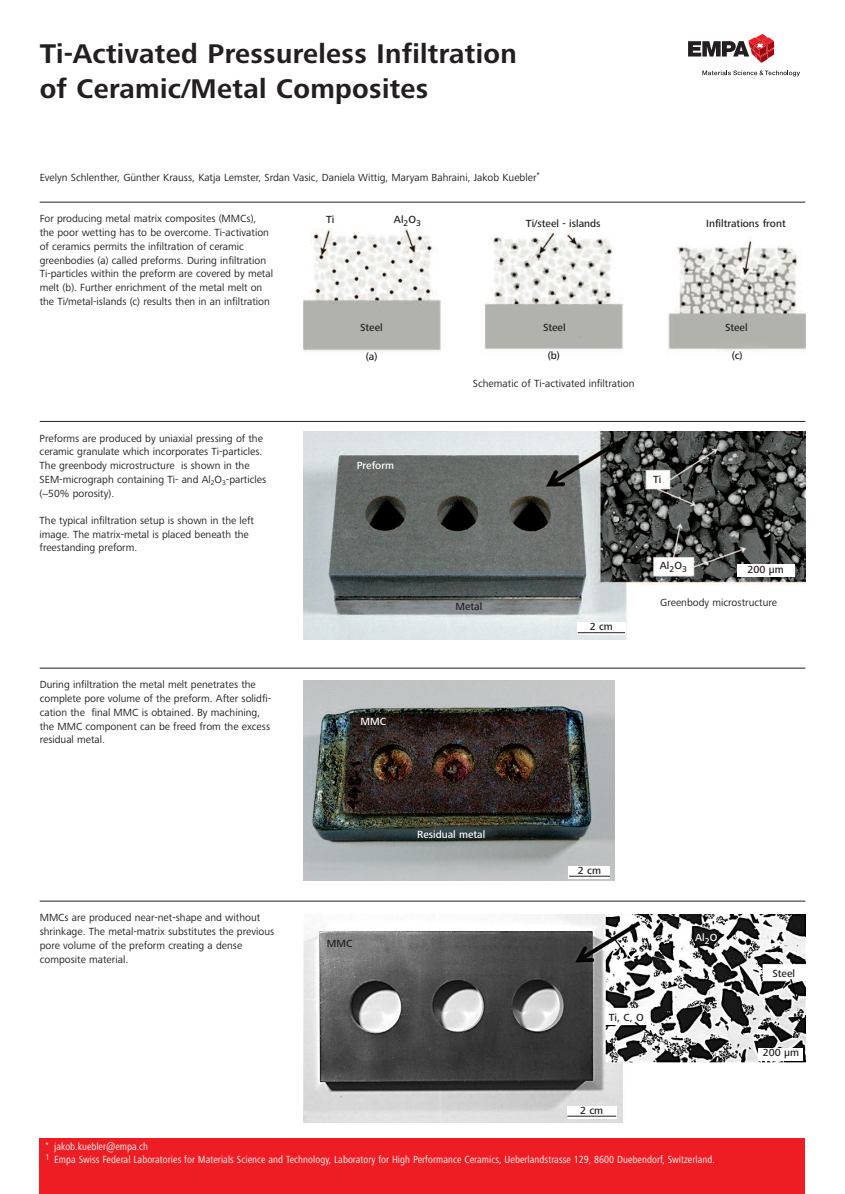
<style>
.page{position:relative;width:845px;height:1194px;background:#fff}
.page>*{position:absolute;margin:0;border:0;box-sizing:border-box;transform-origin:0 0}
.t1{font:700 28px/35px "Frutiger Next Pro";letter-spacing:.01em;color:#231f20}
.t2{font:10.7px/13.7px "Frutiger Next Pro";color:#231f20}
.t3{font:condensed 10.7px/12.7px "Frutiger Next Pro";letter-spacing:.005em;color:#fff}
.t4{font:500 10.7px "Frutiger Next Pro";color:#231f20}
.t5{font:500 10.7px "Frutiger Next Pro";color:#fff}
</style>
<div class="page">
<img style="left:303px;top:914px;width:502px;height:208px">
<div style="left:40px;top:1138px;width:764px;height:56px;background:#ee1d23"></div>
<svg style="left:688px;top:34px;width:86px;height:29px"></svg>
<svg style="left:702px;top:70px;width:98px;height:6px"></svg>
<hr style="left:40px;top:421px;width:765px;height:1px;background:#231f20">
<hr style="left:40px;top:668px;width:765px;height:1px;background:#231f20">
<hr style="left:40px;top:901px;width:765px;height:1px;background:#231f20">
<img style="left:303px;top:228px;width:502px;height:123px">
<hr style="left:40px;top:202px;width:765px;height:1px;background:#231f20">
<div style="left:567px;top:1105px;width:49px;height:13px;background:#fff"></div>
<div style="left:759px;top:1047px;width:44px;height:13px;background:#fff"></div>
<hr style="left:567px;top:1115px;width:49px;height:1px;background:#231f20">
<img style="left:303px;top:681px;width:311px;height:199px">
<div style="left:568px;top:866px;width:42px;height:12px;background:#fff"></div>
<hr style="left:569px;top:875px;width:41px;height:1px;background:#231f20">
<img style="left:303px;top:431px;width:502px;height:208px">
<div style="left:577px;top:622px;width:48px;height:13px;background:#fff"></div>
<div style="left:737px;top:564px;width:57px;height:13px;background:#fff"></div>
<hr style="left:577px;top:632px;width:48px;height:1px;background:#231f20">
<h1 class="t1" style="left:40px;top:39px;width:478px">Ti-Activated Pressureless Infiltration of Ceramic/Metal Composites</h1>
<p class="t2" style="left:40px;top:172px;width:502px">Evelyn Schlenther, Günther Krauss, Katja Lemster, Srdan Vasic, Daniela Wittig, Maryam Bahraini, Jakob Kuebler<sup>*</sup></p>
<p class="t2" style="left:40px;top:213px;width:235px">For producing metal matrix composites (MMCs), the poor wetting has to be overcome. Ti-activation of ceramics permits the infiltration of ceramic greenbodies (a) called preforms. During infiltration Ti-particles within the preform are covered by metal melt (b). Further enrichment of the metal melt on the Ti/metal-islands (c) results then in an infiltration</p>
<p class="t2" style="left:40px;top:432px;width:228px">Preforms are produced by uniaxial pressing of the ceramic granulate which incorporates Ti-particles.<br>The greenbody microstructure is shown in the SEM-micrograph containing Ti- and Al<sub>2</sub>O<sub>3</sub>-particles (~50% porosity).</p>
<p class="t2" style="left:40px;top:514px;width:216px">The typical infiltration setup is shown in the left image. The matrix-metal is placed beneath the freestanding preform.</p>
<p class="t2" style="left:40px;top:679px;width:233px">During infiltration the metal melt penetrates the complete pore volume of the preform. After solidfi&shy;cation the final MMC is obtained. By machining, the MMC component can be freed from the excess residual metal.</p>
<p class="t2" style="left:40px;top:912px;width:236px">MMCs are produced near-net-shape and without shrinkage. The metal-matrix substitutes the previous pore volume of the preform creating a dense composite material.</p>
<p class="t4" style="left:326px;top:216px;width:10px">Ti</p>
<p class="t4" style="left:394px;top:216px;width:29px">Al<sub>2</sub>O<sub>3</sub></p>
<p class="t4" style="left:526px;top:220px;width:76px">Ti/steel - islands</p>
<p class="t4" style="left:706px;top:220px;width:81px">Infiltrations front</p>
<p class="t4" style="left:360px;top:324px;width:24px">Steel</p>
<p class="t4" style="left:366px;top:353px;width:13px">(a)</p>
<p class="t5" style="left:357px;top:461px;width:39px">Preform</p>
<p class="t5" style="left:360px;top:718px;width:27px">MMC</p>
<p class="t4" style="left:543px;top:324px;width:24px">Steel</p>
<p class="t4" style="left:725px;top:324px;width:24px">Steel</p>
<p class="t4" style="left:548px;top:351px;width:14px">(b)</p>
<p class="t4" style="left:731px;top:351px;width:12px">(c)</p>
<p class="t2" style="left:473px;top:377px;width:163px">Schematic of Ti-activated infiltration</p>
<p class="t4" style="left:455px;top:603px;width:28px">Metal</p>
<p class="t4" style="left:589px;top:623px;width:25px">2 cm</p>
<p class="t4" style="left:653px;top:476px;width:10px">Ti</p>
<p class="t4" style="left:660px;top:562px;width:29px">Al<sub>2</sub>O<sub>3</sub></p>
<p class="t2" style="left:660px;top:597px;width:118px">Greenbody microstructure</p>
<p class="t4" style="left:747px;top:566px;width:38px">200 µm</p>
<p class="t4" style="left:327px;top:939px;width:27px">MMC</p>
<p class="t5" style="left:417px;top:831px;width:70px">Residual metal</p>
<p class="t4" style="left:578px;top:866px;width:25px">2 cm</p>
<p class="t4" style="left:609px;top:1014px;width:36px">Ti, C, O</p>
<p class="t4" style="left:580px;top:1106px;width:25px">2 cm</p>
<p class="t5" style="left:695px;top:934px;width:24px">Al<sub>2</sub>O</p>
<p class="t4" style="left:772px;top:969px;width:24px">Steel</p>
<p class="t4" style="left:762px;top:1049px;width:38px">200 µm</p>
<p class="t3" style="left:46px;top:1141px;width:671px"><sup>*</sup> jakob.kuebler@empa.ch<br><sup>1</sup> Empa Swiss Federal Laboratories for Materials Science and Technology, Laboratory for High Performance Ceramics, Ueberlandstrasse 129, 8600 Duebendorf, Switzerland.</p>
</div>
